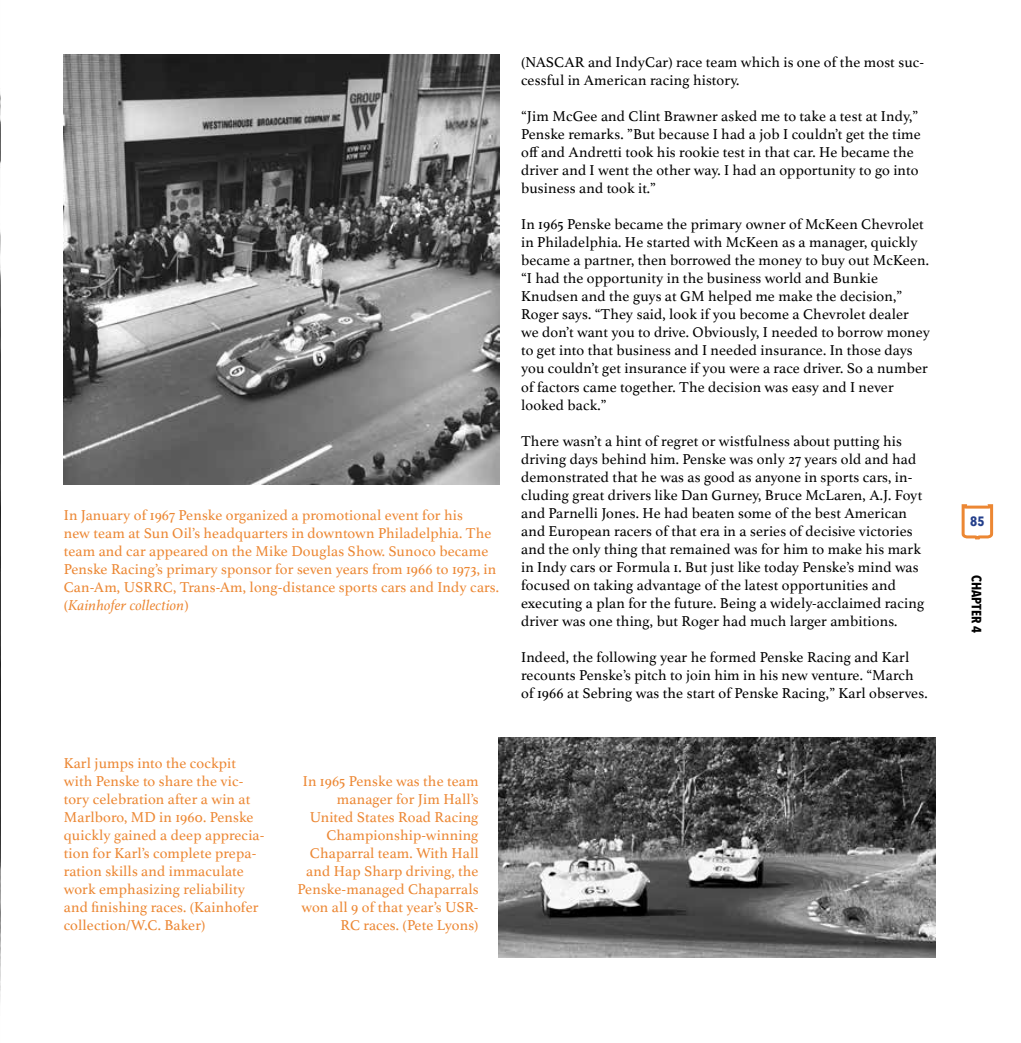
<style>
.page{position:relative;width:1021px;height:1043px;background:#fff}
.page>*{position:absolute;margin:0;border:0;box-sizing:border-box;transform-origin:0 0}
.t1{font:15px/18px "Athelas";letter-spacing:.01em;color:#000}
.t2{font:15px/18px "Athelas";letter-spacing:.01em;color:#ec8733}
.t3{font:700 13.5px "Avenir Next Condensed";color:#000}
.t4{font:700 13.5px "Avenir Next Condensed";color:#243f8b}
.s1{font-style:italic}
</style>
<div class="page">
<svg style="left:961px;top:504px;width:33px;height:36px"></svg>
<img style="left:0;top:94px;width:1px;height:907px">
<img style="left:64px;top:54px;width:436px;height:430px">
<img style="left:499px;top:737px;width:437px;height:220px">
<p class="t2" style="left:64px;top:505px;width:437px">In January of 1967 Penske organized a promotional event for his<br>new team at Sun Oil’s headquarters in downtown Philadelphia. The team and car appeared on the Mike Douglas Show. Sunoco became Penske Racing’s primary sponsor for seven years from 1966 to 1973, in Can-Am, USRRC, Trans-Am, long-distance sports cars and Indy cars. (<span class="s1">Kainhofer collection</span>)</p>
<p class="t2" style="left:64px;top:753px;width:202px">Karl jumps into the cockpit with Penske to share the vic&shy;tory celebration after a win at<br>Marlboro, MD in 1960. Penske quickly gained a deep apprecia&shy;tion for Karl’s complete prepa&shy;ration skills and immaculate work emphasizing reliability and finishing races. (Kainhofer collection/W.C. Baker)</p>
<p class="t2" style="left:298px;top:771px;width:182px;text-align:right">In 1965 Penske was the team manager for Jim Hall’s<br>United States Road Racing<br>Championship-winning<br>Chaparral team. With Hall and Hap Sharp driving, the<br>Penske-managed Chaparrals won all 9 of that year’s USR-<br>RC races. (Pete Lyons)</p>
<p class="t1" style="left:521px;top:53px;width:404px">(NASCAR and IndyCar) race team which is one of the most suc&shy;cessful in American racing history.</p>
<p class="t1" style="left:521px;top:107px;width:401px">“Jim McGee and Clint Brawner asked me to take a test at Indy,” Penske remarks. ”But because I had a job I couldn’t get the time off and Andretti took his rookie test in that car. He became the driver and I went the other way. I had an opportunity to go into business and took it.”</p>
<p class="t1" style="left:521px;top:215px;width:410px">In 1965 Penske became the primary owner of McKeen Chevrolet in Philadelphia. He started with McKeen as a manager, quickly became a partner, then borrowed the money to buy out McKeen. “I had the opportunity in the business world and Bunkie Knudsen and the guys at GM helped me make the decision,” Roger says. “They said, look if you become a Chevrolet dealer we don’t want you to drive. Obviously, I needed to borrow money to get into that business and I needed insurance. In those days you couldn’t get insurance if you were a race driver. So a number of factors came together. The decision was easy and I never looked back.”</p>
<p class="t1" style="left:521px;top:431px;width:404px">There wasn’t a hint of regret or wistfulness about putting his driving days behind him. Penske was only 27 years old and had demonstrated that he was as good as anyone in sports cars, in&shy;cluding great drivers like Dan Gurney, Bruce McLaren, A.J. Foyt and Parnelli Jones. He had beaten some of the best American and European racers of that era in a series of decisive victories and the only thing that remained was for him to make his mark in Indy cars or Formula 1. But just like today Penske’s mind was focused on taking advantage of the latest opportunities and executing a plan for the future. Being a widely-acclaimed racing driver was one thing, but Roger had much larger ambitions.</p>
<p class="t1" style="left:521px;top:647px;width:408px">Indeed, the following year he formed Penske Racing and Karl recounts Penske’s pitch to join him in his new venture. “March of 1966 at Sebring was the start of Penske Racing,” Karl observes.</p>
<p class="t4" style="left:970px;top:513px;width:16px">85</p>
<p class="t3" style="left:985px;top:574px;width:60px;rotate:90deg">CHAPTER 4</p>
</div>
